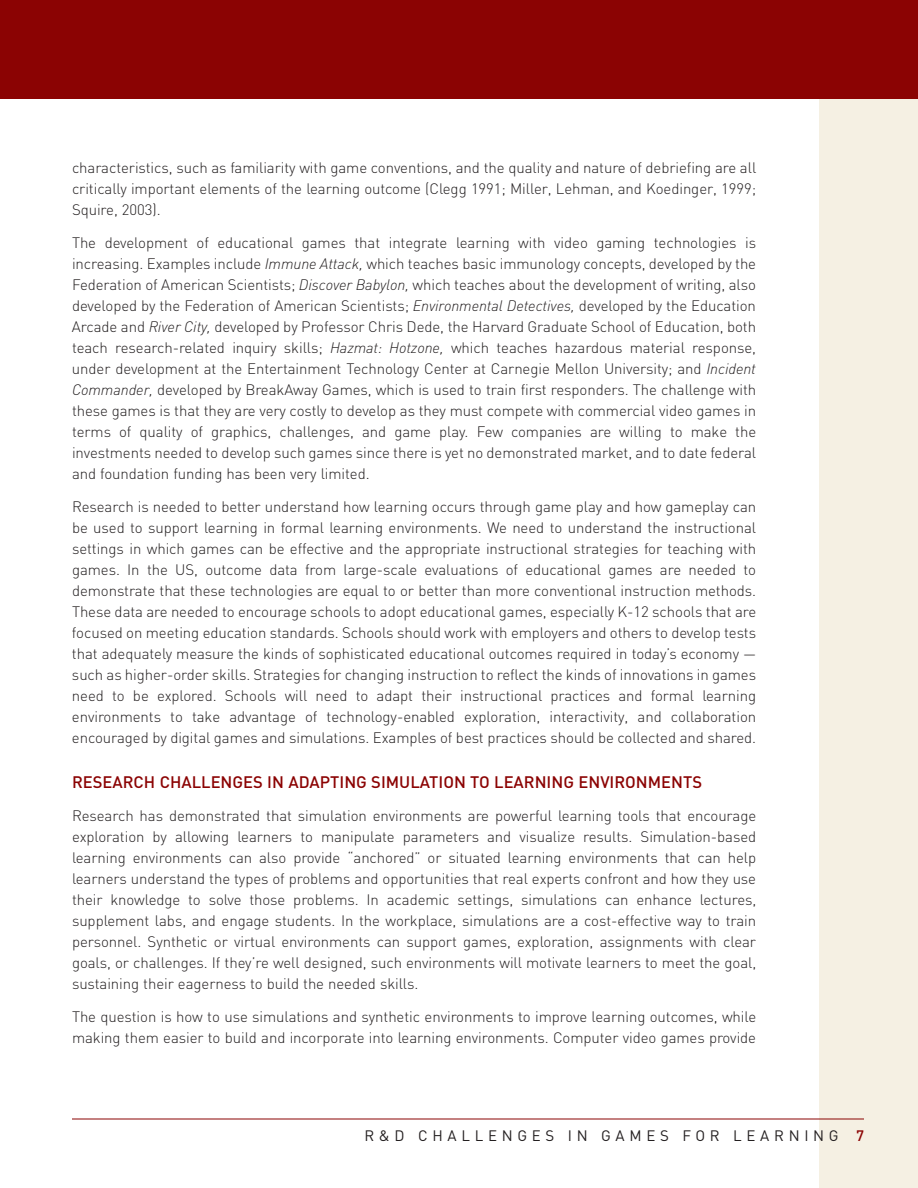
<style>
.page{position:relative;width:918px;height:1188px;background:#fff}
.page>*{position:absolute;margin:0;border:0;box-sizing:border-box;transform-origin:0 0}
.t1{font:500 16.5px "DIN";color:#8b0303}
.t2{font:300 15px/21px "DIN";letter-spacing:-.005em;color:#231f20;text-align:justify}
.t3{font:15px "DIN";letter-spacing:.315em;color:#231f20}
.s1{font-style:italic}
.s2{font-weight:500;color:#8b0303}
</style>
<div class="page">
<div style="left:819px;top:98px;width:99px;height:1090px;background:#f5f0e3"></div>
<hr style="left:72px;top:1119px;width:792px;height:1px;background:#8b0303">
<div style="left:0;top:0;width:918px;height:99px;background:#8b0303"></div>
<p class="t2" style="left:72px;top:157px;width:686px">characteristics, such as familiarity with game conventions, and the quality and nature of debriefing are all critically important elements of the learning outcome (Clegg 1991; Miller, Lehman, and Koedinger, 1999; Squire, 2003).</p>
<p class="t2" style="left:72px;top:232px;width:686px">The development of educational games that integrate learning with video gaming technologies is increasing. Examples include <span class="s1">Immune Attack,</span> which teaches basic immunology concepts, developed by the Federation of American Scientists; <span class="s1">Discover Babylon,</span> which teaches about the development of writing, also developed by the Federation of American Scientists; <span class="s1">Environmental Detectives,</span> developed by the Education Arcade and <span class="s1">River City,</span> developed by Professor Chris Dede, the Harvard Graduate School of Education, both teach research-related inquiry skills; <span class="s1">Hazmat: Hotzone,</span> which teaches hazardous material response, under development at the Entertainment Technology Center at Carnegie Mellon University; and <span class="s1">Incident Commander,</span> developed by BreakAway Games, which is used to train first responders. The challenge with these games is that they are very costly to develop as they must compete with commercial video games in terms of quality of graphics, challenges, and game play. Few companies are willing to make the investments needed to develop such games since there is yet no demonstrated market, and to date federal and foundation funding has been very limited.</p>
<p class="t2" style="left:72px;top:496px;width:686px">Research is needed to better understand how learning occurs through game play and how gameplay can be used to support learning in formal learning environments. We need to understand the instructional settings in which games can be effective and the appropriate instructional strategies for teaching with games. In the US, outcome data from large-scale evaluations of educational games are needed to demonstrate that these technologies are equal to or better than more conventional instruction methods.<br>These data are needed to encourage schools to adopt educational games, especially K-12 schools that are focused on meeting education standards. Schools should work with employers and others to develop tests that adequately measure the kinds of sophisticated educational outcomes required in today’s economy — such as higher-order skills. Strategies for changing instruction to reflect the kinds of innovations in games need to be explored. Schools will need to adapt their instructional practices and formal learning environments to take advantage of technology-enabled exploration, interactivity, and collaboration encouraged by digital games and simulations. Examples of best practices should be collected and shared.</p>
<p class="t1" style="left:72px;top:773px;width:632px">RESEARCH CHALLENGES IN ADAPTING SIMULATION TO LEARNING ENVIRONMENTS</p>
<p class="t2" style="left:72px;top:805px;width:686px">Research has demonstrated that simulation environments are powerful learning tools that encourage exploration by allowing learners to manipulate parameters and visualize results. Simulation-based learning environments can also provide “anchored” or situated learning environments that can help learners understand the types of problems and opportunities that real experts confront and how they use their knowledge to solve those problems. In academic settings, simulations can enhance lectures, supplement labs, and engage students. In the workplace, simulations are a cost-effective way to train personnel. Synthetic or virtual environments can support games, exploration, assignments with clear goals, or challenges. If they’re well designed, such environments will motivate learners to meet the goal, sustaining their eagerness to build the needed skills.</p>
<p class="t2" style="left:72px;top:1006px;width:686px">The question is how to use simulations and synthetic environments to improve learning outcomes, while making them easier to build and incorporate into learning environments. Computer video games provide</p>
<p class="t3" style="left:364px;top:1127px;width:501px">R&amp;D CHALLENGES IN GAMES FOR LEARNING <span class="s2">7</span></p>
</div>
